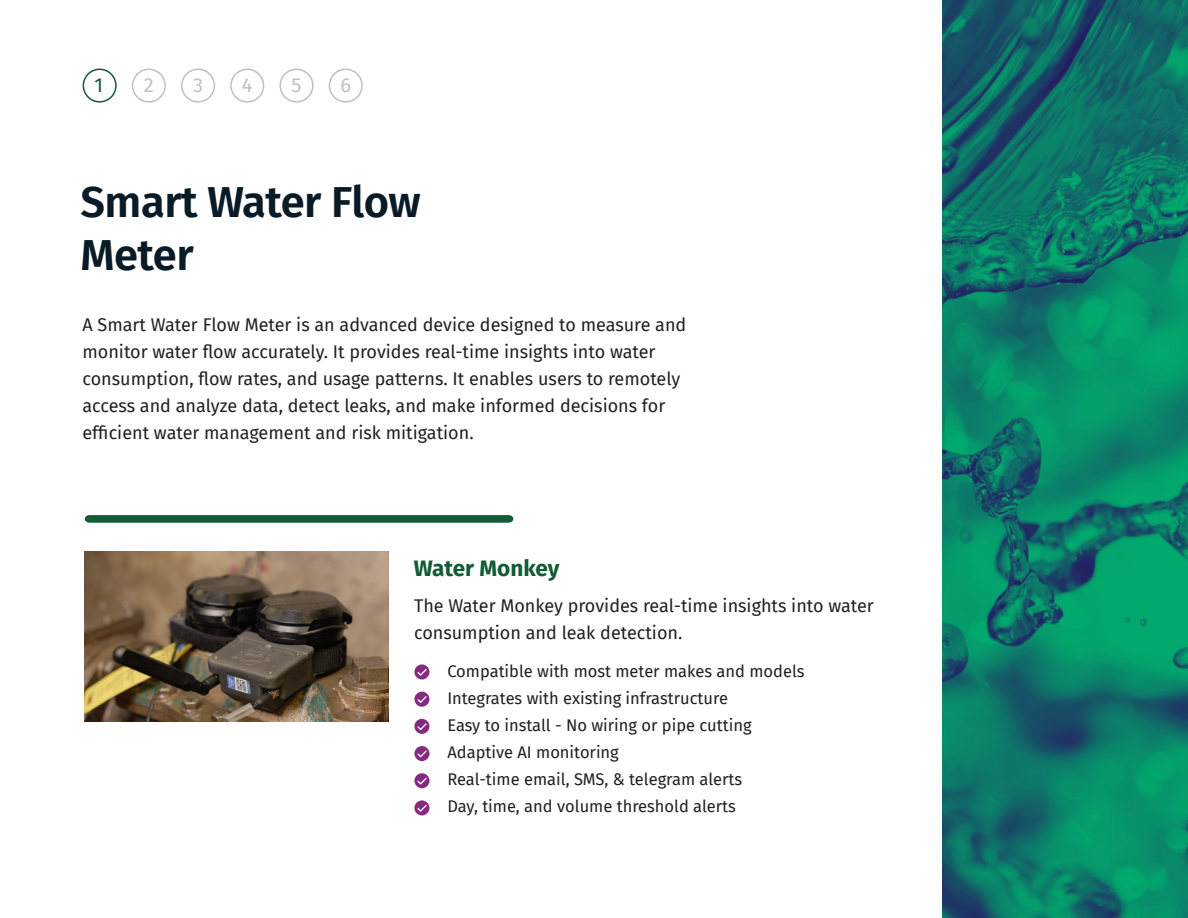
<style>
.page{position:relative;width:1188px;height:918px;background:#fff}
.page>*{position:absolute;margin:0;border:0;box-sizing:border-box;transform-origin:0 0}
.t1{font:600 43.5px/52.5px "Fira Sans";letter-spacing:-.01em;color:#081b26}
.t2{font:700 22.5px "Fira Sans";color:#115b36}
.t3{font:20.1px "Fira Sans";color:#c0c0c0}
.t4{font:20.1px "Fira Sans";color:#115b36}
.t5{font:18px/27px "Fira Sans";color:#231f20}
.t6{font:16.5px/27px "Fira Sans";color:#231f20}
</style>
<div class="page">
<img style="left:942px;top:0;width:246px;height:918px">
<div style="left:83px;top:69px;width:34px;height:34px;border:2px solid #115b36;border-radius:50%"></div>
<div style="left:132px;top:69px;width:34px;height:34px;border:2px solid #c0c0c0;border-radius:50%"></div>
<div style="left:181px;top:69px;width:34px;height:34px;border:2px solid #c0c0c0;border-radius:50%"></div>
<div style="left:230px;top:69px;width:34px;height:34px;border:2px solid #c0c0c0;border-radius:50%"></div>
<div style="left:279px;top:69px;width:35px;height:34px;border:2px solid #c0c0c0;border-radius:50%"></div>
<div style="left:329px;top:69px;width:34px;height:34px;border:2px solid #c0c0c0;border-radius:50%"></div>
<svg style="left:85px;top:515px;width:428px;height:8px"></svg>
<svg style="left:414px;top:664px;width:15px;height:16px"></svg>
<svg style="left:417px;top:669px;width:10px;height:7px"></svg>
<div style="left:414px;top:692px;width:15px;height:15px;background:#842a80;border-radius:50%"></div>
<svg style="left:417px;top:696px;width:10px;height:7px"></svg>
<div style="left:414px;top:719px;width:15px;height:15px;background:#842a80;border-radius:50%"></div>
<svg style="left:417px;top:723px;width:10px;height:7px"></svg>
<div style="left:414px;top:746px;width:15px;height:15px;background:#842a80;border-radius:50%"></div>
<svg style="left:417px;top:751px;width:10px;height:6px"></svg>
<div style="left:414px;top:773px;width:15px;height:15px;background:#842a80;border-radius:50%"></div>
<svg style="left:417px;top:778px;width:10px;height:7px"></svg>
<div style="left:414px;top:800px;width:15px;height:15px;background:#842a80;border-radius:50%"></div>
<svg style="left:417px;top:805px;width:10px;height:7px"></svg>
<img style="left:85px;top:552px;width:303px;height:170px">
<p class="t4" style="left:95px;top:70px;width:10px">1</p>
<p class="t3" style="left:144px;top:70px;width:11px">2</p>
<p class="t3" style="left:193px;top:70px;width:12px">3</p>
<p class="t3" style="left:242px;top:70px;width:12px">4</p>
<p class="t3" style="left:291px;top:70px;width:12px">5</p>
<p class="t3" style="left:340px;top:70px;width:12px">6</p>
<h1 class="t1" style="left:81px;top:173px;width:342px">Smart Water Flow<br>Meter</h1>
<p class="t5" style="left:82px;top:311px;width:605px">A Smart Water Flow Meter is an advanced device designed to measure and monitor water flow accurately. It provides real-time insights into water consumption, flow rates, and usage patterns. It enables users to remotely access and analyze data, detect leaks, and make informed decisions for efficient water management and risk mitigation.</p>
<p class="t2" style="left:414px;top:549px;width:147px">Water Monkey</p>
<p class="t5" style="left:414px;top:592px;width:461px">The Water Monkey provides real-time insights into water consumption and leak detection.</p>
<p class="t6" style="left:447px;top:657px;width:359px">Compatible with most meter makes and models Integrates with existing infrastructure<br>Easy to install - No wiring or pipe cutting Adaptive AI monitoring<br>Real-time email, SMS, &amp; telegram alerts<br>Day, time, and volume threshold alerts</p>
</div>
